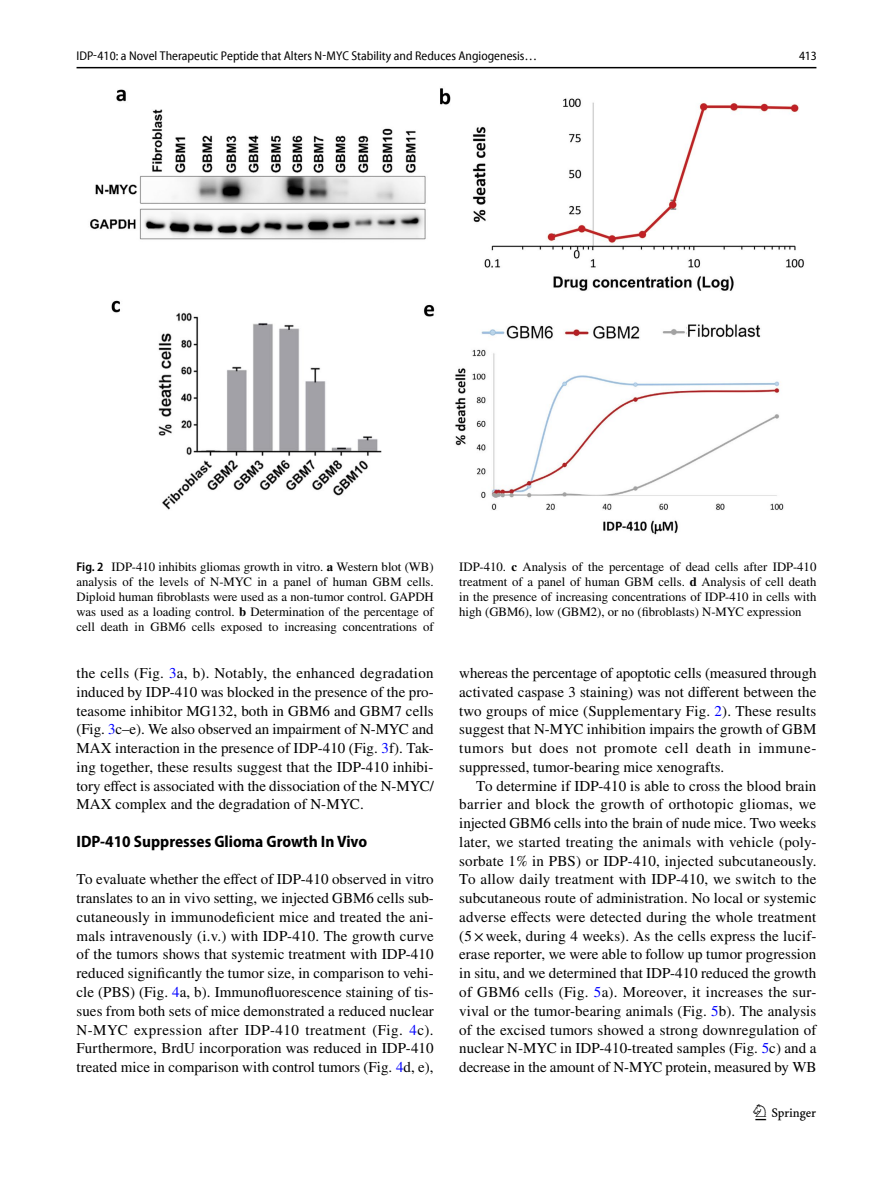
<style>
.page{position:relative;width:893px;height:1187px;background:#fff}
.page>*{position:absolute;margin:0;border:0;box-sizing:border-box;transform-origin:0 0}
.t1{font:22.5px "Springnew Regular 3";color:#000}
.t2{font:700 semi-condensed 16.5px "Myriad Pro";color:#000}
.t3{font:15px/18.8px "STIX";color:#000;text-align:justify}
.t4{font:12.75px/15px "STIX";color:#000;text-align:justify}
.t5{font:semi-condensed 12.75px "Myriad Pro Unic";color:#000}
.t6{font:12.75px "Adv T Tc 488 b 0 e 6";color:#000}
.s1{font-family:"Myriad Pro Semi Cn 3";font-stretch:normal}
.s2{font-family:"Myriad Pro";font-weight:600;font-stretch:semi-condensed}
.s3{font-weight:700}
.s4{color:#00f}
</style>
<div class="page">
<hr style="left:77px;top:67px;width:739px;height:1px;background:#000">
<img style="left:90px;top:88px;width:714px;height:447px">
<p class="t5" style="left:77px;top:51px;width:462px">IDP<span class="s1">‑</span>410: a Novel Therapeutic Peptide that Alters N<span class="s1">‑</span>MYC Stability and Reduces Angiogenesis…</p>
<p class="t6" style="left:799px;top:51px;width:19px">413</p>
<p class="t4" style="left:77px;top:560px;width:359px"><span class="s2">Fig. 2</span> IDP-410 inhibits gliomas growth in vitro. <span class="s3">a</span> Western blot (WB) analysis of the levels of N-MYC in a panel of human GBM cells.<br>Diploid human fibroblasts were used as a non-tumor control. GAPDH was used as a loading control. <span class="s3">b</span> Determination of the percentage of cell death in GBM6 cells exposed to increasing concentrations of</p>
<p class="t4" style="left:459px;top:560px;width:359px">IDP-410. <span class="s3">c</span> Analysis of the percentage of dead cells after IDP-410 treatment of a panel of human GBM cells. <span class="s3">d</span> Analysis of cell death in the presence of increasing concentrations of IDP-410 in cells with high (GBM6), low (GBM2), or no (fibroblasts) N-MYC expression</p>
<p class="t3" style="left:77px;top:664px;width:359px">the cells (Fig. <span class="s4">3</span>a, b). Notably, the enhanced degradation induced by IDP-410 was blocked in the presence of the pro&shy;teasome inhibitor MG132, both in GBM6 and GBM7 cells (Fig. <span class="s4">3</span>c–e). We also observed an impairment of N-MYC and MAX interaction in the presence of IDP-410 (Fig. <span class="s4">3</span>f). Tak&shy;ing together, these results suggest that the IDP-410 inhibi&shy;tory effect is associated with the dissociation of the N-MYC/ MAX complex and the degradation of N-MYC.</p>
<p class="t2" style="left:77px;top:832px;width:292px">IDP‑410 Suppresses Glioma Growth In Vivo</p>
<p class="t3" style="left:77px;top:871px;width:359px">To evaluate whether the effect of IDP-410 observed in vitro translates to an in vivo setting, we injected GBM6 cells sub&shy;cutaneously in immunodeficient mice and treated the ani&shy;mals intravenously (i.v.) with IDP-410. The growth curve of the tumors shows that systemic treatment with IDP-410 reduced significantly the tumor size, in comparison to vehi&shy;cle (PBS) (Fig. <span class="s4">4</span>a, b). Immunofluorescence staining of tis&shy;sues from both sets of mice demonstrated a reduced nuclear N-MYC expression after IDP-410 treatment (Fig. <span class="s4">4</span>c).<br>Furthermore, BrdU incorporation was reduced in IDP-410 treated mice in comparison with control tumors (Fig. <span class="s4">4</span>d, e),</p>
<p class="t3" style="left:459px;top:664px;width:359px">whereas the percentage of apoptotic cells (measured through activated caspase 3 staining) was not different between the two groups of mice (Supplementary Fig. <span class="s4">2</span>). These results suggest that N-MYC inhibition impairs the growth of GBM tumors but does not promote cell death in immune&shy;suppressed, tumor-bearing mice xenografts.</p>
<p class="t3" style="left:459px;top:777px;width:359px;text-indent:17px">To determine if IDP-410 is able to cross the blood brain barrier and block the growth of orthotopic gliomas, we injected GBM6 cells into the brain of nude mice. Two weeks later, we started treating the animals with vehicle (poly&shy;sorbate 1% in PBS) or IDP-410, injected subcutaneously.<br>To allow daily treatment with IDP-410, we switch to the subcutaneous route of administration. No local or systemic adverse effects were detected during the whole treatment (5×week, during 4 weeks). As the cells express the lucif&shy;erase reporter, we were able to follow up tumor progression in situ, and we determined that IDP-410 reduced the growth of GBM6 cells (Fig. <span class="s4">5</span>a). Moreover, it increases the sur&shy;vival or the tumor-bearing animals (Fig. <span class="s4">5</span>b). The analysis of the excised tumors showed a strong downregulation of nuclear N-MYC in IDP-410-treated samples (Fig. <span class="s4">5</span>c) and a decrease in the amount of N-MYC protein, measured by WB</p>
<h1 class="t1" style="left:755px;top:1104px;width:62px">1 3</h1>
</div>
